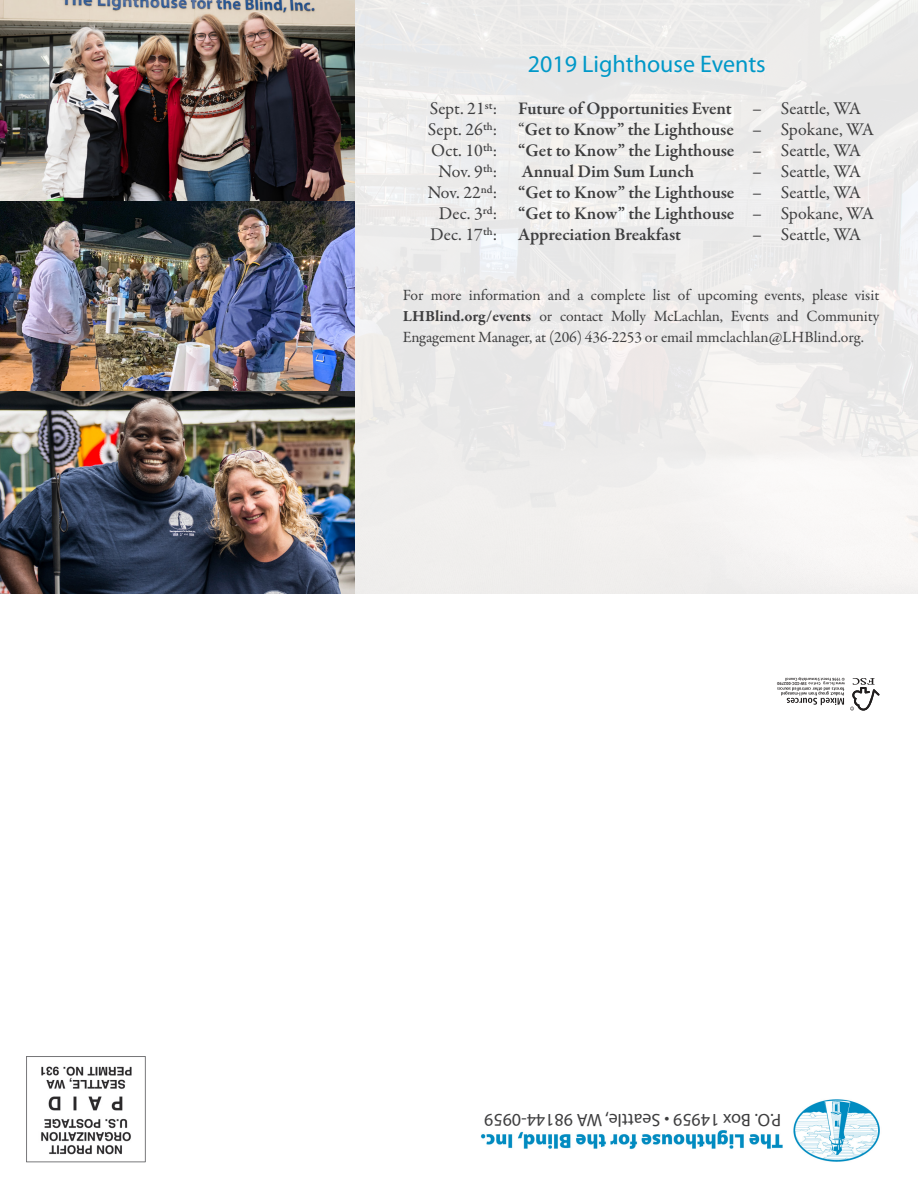
<style>
.page{position:relative;width:918px;height:1188px;background:#fff}
.page>*{position:absolute;margin:0;border:0;box-sizing:border-box;transform-origin:0 0}
.Leader_Text_18pt{font:24px "Myriad Pro";color:#0098c8}
.Main_Text{font:600 18px "Garamond Premr Pro";letter-spacing:-.005em;color:#3e3e3f}
.t1{font:18px "Myriad Pro";color:#3e3e3f}
.Main_Text-2{font:18px "Garamond Premr Pro";color:#3e3e3f}
.Main_Text-3{font:15.75px/21px "Garamond Premr Pro";letter-spacing:-.005em;color:#3e3e3f;text-align:justify}
.t2{font:600 semi-condensed 4.5px "Myriad Pro";color:#231f20}
.s1{font-weight:400}
.s2{font-weight:700}
</style>
<div class="page">
<img style="left:354px;top:0;width:564px;height:594px">
<img style="left:26px;top:1057px;width:119px;height:105px">
<svg style="left:777px;top:677px;width:102px;height:34px"></svg>
<img style="left:793px;top:1099px;width:87px;height:63px">
<img style="left:480px;top:1130px;width:303px;height:20px">
<img style="left:0;top:201px;width:354px;height:393px">
<img style="left:0;top:0;width:354px;height:201px">
<p class="Leader_Text_18pt" style="left:528px;top:49px;width:239px">2019 Lighthouse Events</p>
<p class="Main_Text" style="left:430px;top:97px;width:433px"><span class="s1">Sept. 21st:</span> Future of Opportunities Event <span class="s1">– Seattle, WA</span></p>
<p class="Main_Text" style="left:428px;top:118px;width:447px"><span class="s1">Sept. 26th: “</span>Get to Know” the Lighthouse <span class="s1">– Spokane, WA</span></p>
<p class="Main_Text" style="left:431px;top:139px;width:431px"><span class="s1">Oct. 10th:</span> “Get to Know” the Lighthouse <span class="s1">– Seattle, WA</span></p>
<p class="Main_Text-2" style="left:439px;top:161px;width:60px">Nov. 9th:</p>
<p class="Main_Text" style="left:522px;top:160px;width:174px">Annual Dim Sum Lunch</p>
<p class="Main_Text-2" style="left:752px;top:161px;width:110px">– Seattle, WA</p>
<p class="Main_Text" style="left:428px;top:181px;width:435px"><span class="s1">Nov. 22nd:</span> “Get to Know” the Lighthouse <span class="s1">– Seattle, WA</span></p>
<p class="Main_Text" style="left:439px;top:202px;width:437px"><span class="s1">Dec. 3rd:</span> “Get to Know” the Lighthouse <span class="s1">– Spokane, WA</span></p>
<p class="Main_Text" style="left:430px;top:223px;width:253px"><span class="s1">Dec. 17th:</span> Appreciation Breakfast</p>
<p class="Main_Text-2" style="left:752px;top:224px;width:110px">– Seattle, WA</p>
<p class="Main_Text-3" style="left:403px;top:285px;width:478px">For more information and a complete list of upcoming events, please visit <span class="s2">LHBlind.org/events</span> or contact Molly McLachlan, Events and Community Engagement Manager, at (206) 436-2253 or email mmclachlan@LHBlind.org.</p>
<p class="t2" style="left:807px;top:687px;width:31px;rotate:-180deg">SW-COC-002790</p>
<p class="t1" style="left:781px;top:1131px;width:298px;rotate:-180deg">P.O. Box 14959 • Seattle, WA 98144-0959</p>
</div>
